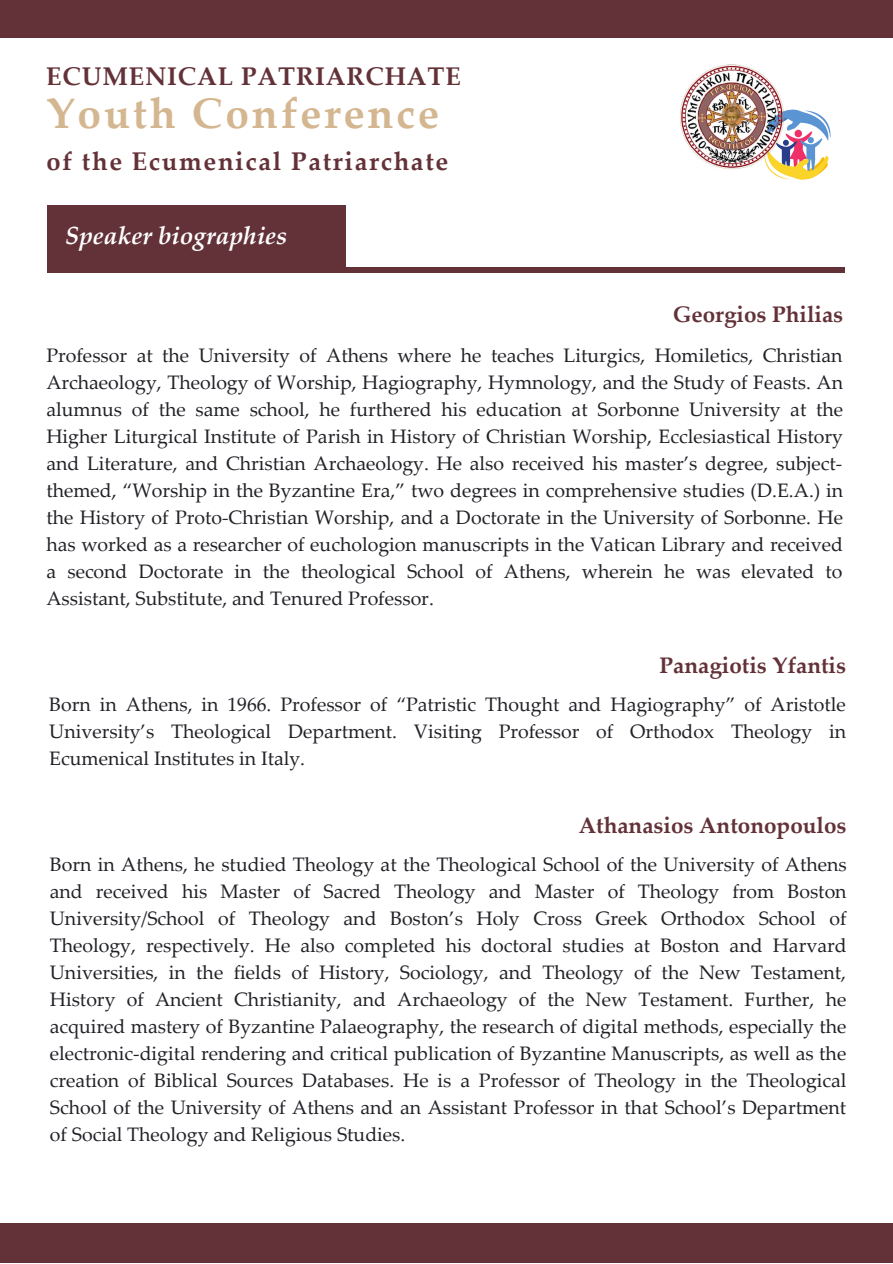
<style>
.page{position:relative;width:893px;height:1264px;background:#fff}
.page>*{position:absolute;margin:0;border:0;box-sizing:border-box;transform-origin:0 0}
.t1{font:700 42.6px "Palatino Linotype";letter-spacing:.065em;color:#d4b791}
.t2{font:700 25.5px "Palatino Linotype";letter-spacing:.065em;color:#633238}
.t3{font:700 25.5px "Palatino Linotype";letter-spacing:.03em;color:#633238}
.t4{font:italic 700 24.75px "Palatino Linotype";color:#fff}
.t5{font:700 22.5px "Palatino Linotype";color:#633238}
.t6{font:19.5px/27px "Palatino Linotype";color:#212227;text-align:justify}
</style>
<div class="page">
<div style="left:48px;top:267px;width:797px;height:6px;background:#633238"></div>
<div style="left:47px;top:205px;width:298px;height:68px;background:#633238"></div>
<div style="left:0;top:1223px;width:892px;height:39px;background:#633238"></div>
<div style="left:0;top:0;width:892px;height:38px;background:#633238"></div>
<svg style="left:769px;top:109px;width:62px;height:71px"></svg>
<img style="left:680px;top:64px;width:104px;height:105px">
<h2 class="t3" style="left:46px;top:66px;width:416px">ECUMENICAL PATRIARCHATE</h2>
<h1 class="t1" style="left:46px;top:97px;width:394px">Youth Conference</h1>
<h2 class="t2" style="left:46px;top:151px;width:403px">of the Ecumenical Patriarchate</h2>
<p class="t4" style="left:65px;top:226px;width:223px">Speaker biographies</p>
<p class="t5" style="left:672px;top:306px;width:172px">Georgios Philias</p>
<p class="t6" style="left:46px;top:344px;width:798px">Professor at the University of Athens where he teaches Liturgics, Homiletics, Christian Archaeology, Theology of Worship, Hagiography, Hymnology, and the Study of Feasts. An alumnus of the same school, he furthered his education at Sorbonne University at the Higher Liturgical Institute of Parish in History of Christian Worship, Ecclesiastical History and Literature, and Christian Archaeology. He also received his master’s degree, subject&shy;themed, “Worship in the Byzantine Era,” two degrees in comprehensive studies (D.E.A.) in the History of Proto-Christian Worship, and a Doctorate in the University of Sorbonne. He has worked as a researcher of euchologion manuscripts in the Vatican Library and received a second Doctorate in the theological School of Athens, wherein he was elevated to Assistant, Substitute, and Tenured Professor.</p>
<p class="t5" style="left:659px;top:657px;width:188px">Panagiotis Yfantis</p>
<p class="t6" style="left:49px;top:693px;width:798px">Born in Athens, in 1966. Professor of “Patristic Thought and Hagiography” of Aristotle University’s Theological Department. Visiting Professor of Orthodox Theology in Ecumenical Institutes in Italy.</p>
<p class="t5" style="left:578px;top:817px;width:269px">Athanasios Antonopoulos</p>
<p class="t6" style="left:50px;top:853px;width:798px">Born in Athens, he studied Theology at the Theological School of the University of Athens and received his Master of Sacred Theology and Master of Theology from Boston University/School of Theology and Boston’s Holy Cross Greek Orthodox School of Theology, respectively. He also completed his doctoral studies at Boston and Harvard Universities, in the fields of History, Sociology, and Theology of the New Testament, History of Ancient Christianity, and Archaeology of the New Testament. Further, he acquired mastery of Byzantine Palaeography, the research of digital methods, especially the electronic-digital rendering and critical publication of Byzantine Manuscripts, as well as the creation of Biblical Sources Databases. He is a Professor of Theology in the Theological School of the University of Athens and an Assistant Professor in that School’s Department of Social Theology and Religious Studies.</p>
</div>
